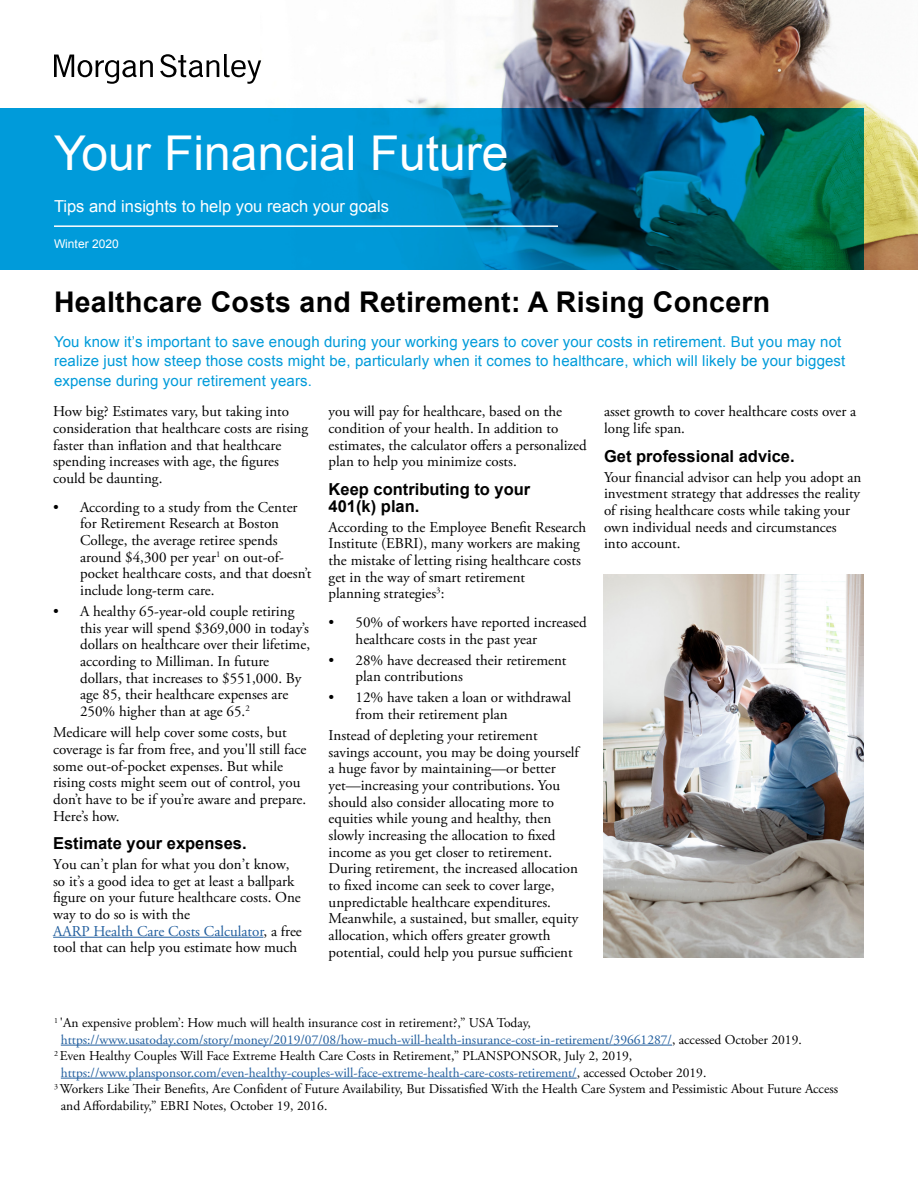
<style>
.page{position:relative;width:918px;height:1188px;background:#fff}
.page>*{position:absolute;margin:0;border:0;box-sizing:border-box;transform-origin:0 0}
.t1{font:48px "Arial";color:#fff}
.t2{font:700 28.5px "Arial";letter-spacing:.01em;color:#000}
.t3{font:700 16.5px/16.6px "Arial";color:#000}
.t4{font:16.5px "Arial";color:#fff}
.t5{font:15px/16.6px "Adobe Garamond Pro";color:#000}
.t6{font:15px/19.5px "Arial";letter-spacing:.01em;color:#009bda}
.t7{font:13.5px "Adobe Garamond Pro";color:#000}
.t8{font:13.5px "Adobe Garamond Pro";color:#215e9e}
.t9{font:12px "Arial";color:#fff}
.s1{color:#215e9e}
.s2{color:#000}
</style>
<div class="page">
<img style="left:261px;top:0;width:657px;height:270px">
<svg style="left:0;top:108px;width:863px;height:162px;background:#007ea8"></svg>
<hr style="left:54px;top:225px;width:504px;height:2px;background:#fff">
<svg style="left:160px;top:54px;width:101px;height:30px"></svg>
<svg style="left:54px;top:55px;width:99px;height:29px"></svg>
<hr style="left:53px;top:937px;width:211px;height:1px;background:#215e9e">
<img style="left:604px;top:574px;width:259px;height:384px">
<hr style="left:61px;top:1045px;width:611px;height:1px;background:#215e9e">
<hr style="left:61px;top:1078px;width:516px;height:1px;background:#215e9e">
<h1 class="t1" style="left:54px;top:122px;width:456px">Your Financial Future</h1>
<p class="t4" style="left:54px;top:195px;width:337px">Tips and insights to help you reach your goals</p>
<p class="t9" style="left:54px;top:236px;width:66px">Winter 2020</p>
<h2 class="t2" style="left:54px;top:284px;width:718px">Healthcare Costs and Retirement: A Rising Concern</h2>
<p class="t6" style="left:54px;top:332px;width:793px">You know it’s important to save enough during your working years to cover your costs in retirement. But you may not realize just how steep those costs might be, particularly when it comes to healthcare, which will likely be your biggest expense during your retirement years.</p>
<p class="t5" style="left:604px;top:404px;width:254px">asset growth to cover healthcare costs over a long life span.</p>
<p class="t3" style="left:604px;top:448px;width:192px">Get professional advice.</p>
<p class="t5" style="left:604px;top:469px;width:259px">Your financial advisor can help you adopt an investment strategy that addresses the reality of rising healthcare costs while taking your own individual needs and circumstances into account.</p>
<p class="t5" style="left:53px;top:404px;width:256px">How big? Estimates vary, but taking into consideration that healthcare costs are rising faster than inflation and that healthcare spending increases with age, the figures could be daunting.</p>
<p class="t5" style="left:80px;top:499px;width:233px;text-indent:-27px">• According to a study from the Center for Retirement Research at Boston College, the average retiree spends around $4,300 per year<sup>1</sup> on out-of&shy;pocket healthcare costs, and that doesn’t include long-term care.</p>
<p class="t5" style="left:80px;top:604px;width:231px;text-indent:-27px">• A healthy 65-year-old couple retiring this year will spend $369,000 in today’s dollars on healthcare over their lifetime, according to Milliman. In future dollars, that increases to $551,000. By age 85, their healthcare expenses are 250% higher than at age 65.<sup>2</sup></p>
<p class="t5" style="left:53px;top:725px;width:255px">Medicare will help cover some costs, but coverage is far from free, and you'll still face some out-of-pocket expenses. But while rising costs might seem out of control, you don’t have to be if you’re aware and prepare.<br>Here’s how.</p>
<p class="t3" style="left:53px;top:836px;width:195px">Estimate your expenses.</p>
<p class="t5" style="left:53px;top:857px;width:250px">You can’t plan for what you don’t know, so it’s a good idea to get at least a ballpark figure on your future healthcare costs. One way to do so is with the<br><span class="s1">AARP Health Care Costs Calculator</span>, a free tool that can help you estimate how much</p>
<p class="t5" style="left:329px;top:404px;width:260px">you will pay for healthcare, based on the condition of your health. In addition to estimates, the calculator offers a personalized plan to help you minimize costs.</p>
<p class="t3" style="left:329px;top:482px;width:203px">Keep contributing to your<br>401(k) plan.</p>
<p class="t5" style="left:329px;top:519px;width:259px">According to the Employee Benefit Research Institute (EBRI), many workers are making the mistake of letting rising healthcare costs get in the way of smart retirement<br>planning strategies<sup>3</sup>:</p>
<p class="t5" style="left:356px;top:614px;width:233px;text-indent:-27px">• 50% of workers have reported increased healthcare costs in the past year</p>
<p class="t5" style="left:356px;top:652px;width:212px;text-indent:-27px">• 28% have decreased their retirement plan contributions</p>
<p class="t5" style="left:356px;top:690px;width:217px;text-indent:-27px">• 12% have taken a loan or withdrawal from their retirement plan</p>
<p class="t5" style="left:329px;top:728px;width:252px">Instead of depleting your retirement savings account, you may be doing yourself a huge favor by maintaining—or better yet—increasing your contributions. You should also consider allocating more to equities while young and healthy, then slowly increasing the allocation to fixed income as you get closer to retirement.<br>During retirement, the increased allocation to fixed income can seek to cover large, unpredictable healthcare expenditures.<br>Meanwhile, a sustained, but smaller, equity allocation, which offers greater growth potential, could help you pursue sufficient</p>
<p class="t7" style="left:54px;top:1015px;width:478px"><sup>1</sup> 'An expensive problem’: How much will health insurance cost in retirement?,” USA Today,</p>
<p class="t8" style="left:61px;top:1031px;width:742px">https://www.usatoday.com/story/money/2019/07/08/how-much-will-health-insurance-cost-in-retirement/39661287/<span class="s2">, accessed October 2019.</span></p>
<p class="t7" style="left:54px;top:1048px;width:580px"><sup>2</sup> Even Healthy Couples Will Face Extreme Health Care Costs in Retirement,” PLANSPONSOR, July 2, 2019,</p>
<p class="t8" style="left:61px;top:1064px;width:647px">https://www.plansponsor.com/even-healthy-couples-will-face-extreme-health-care-costs-retirement/<span class="s2">, accessed October 2019.</span></p>
<p class="t7" style="left:54px;top:1081px;width:786px"><sup>3</sup> Workers Like Their Benefits, Are Confident of Future Availability, But Dissatisfied With the Health Care System and Pessimistic About Future Access</p>
<p class="t7" style="left:61px;top:1097px;width:268px">and Affordability,” EBRI Notes, October 19, 2016.</p>
</div>
